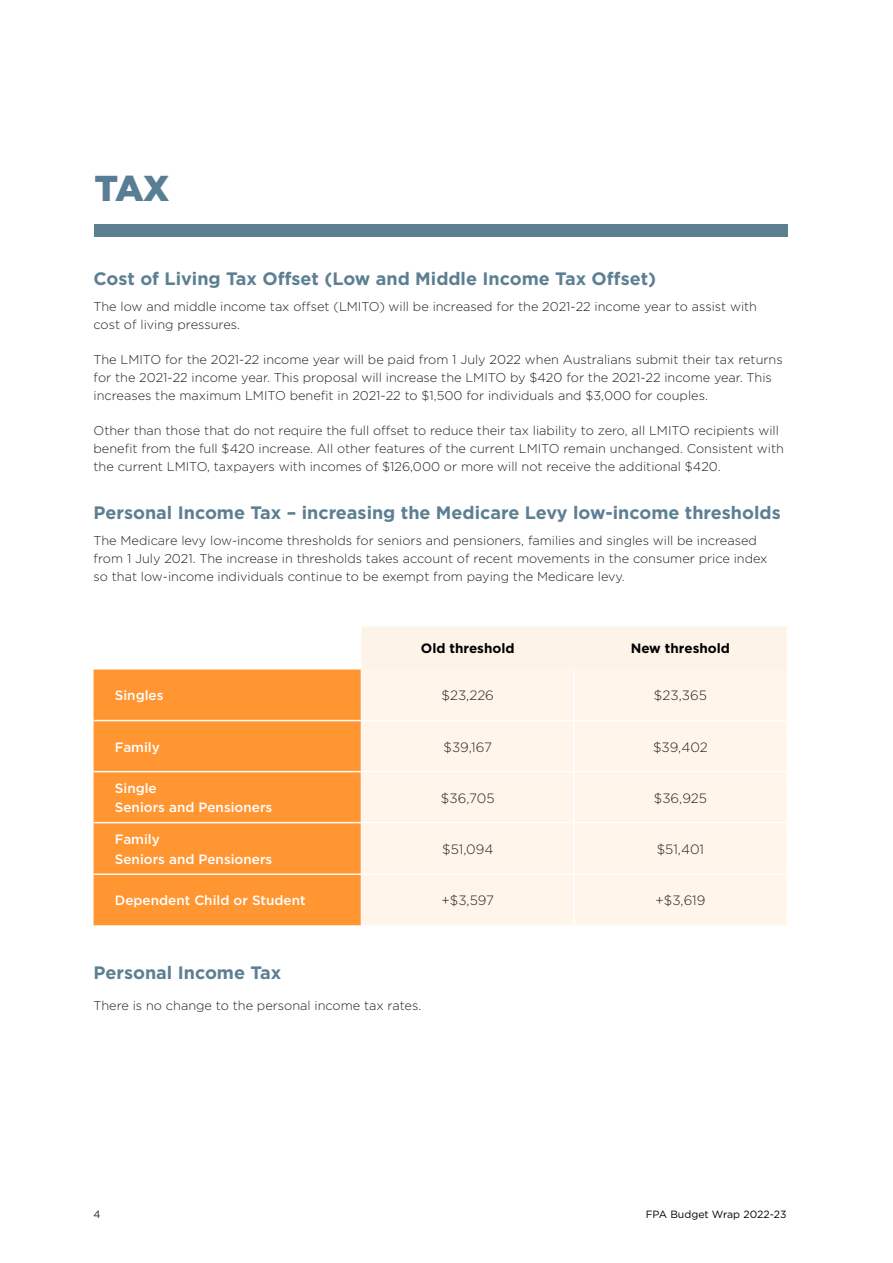
<style>
.page{position:relative;width:893px;height:1263px;background:#fff}
.page>*{position:absolute;margin:0;border:0;box-sizing:border-box;transform-origin:0 0}
.Main_Headings{font:900 36px "Gotham";color:#597d94}
._2022_subheading_-_b{font:700 18px "Gotham";color:#5c7f92}
.Body_Text{font:500 13.5px/19.5px "Gotham";color:#fff}
.Body_Text-2{font:300 13.5px "Gotham";color:#231f20}
.Body_Text-3{font:700 13.5px "Gotham";color:#000}
.Main_Headings-2{font:300 12.75px/18px "Gotham";color:#231f20}
.t1{font:10.5px "Gotham";color:#000}
.t2{font:10.5px "Gotham";color:#231f20}
</style>
<div class="page">
<div style="left:361px;top:626px;width:426px;height:43px;background:#fdf3e7"></div>
<div style="left:94px;top:669px;width:267px;height:256px;background:#ff9632"></div>
<div style="left:362px;top:669px;width:425px;height:256px;background:#fff5eb"></div>
<hr style="left:361px;top:669px;width:1px;height:51px;background:#fef9f3">
<hr style="left:94px;top:720px;width:268px;height:1px;background:#fef9f3">
<hr style="left:361px;top:721px;width:1px;height:50px;background:#fef9f3">
<hr style="left:94px;top:771px;width:268px;height:1px;background:#fef9f3">
<hr style="left:361px;top:772px;width:1px;height:50px;background:#fef9f3">
<hr style="left:94px;top:822px;width:268px;height:1px;background:#fef9f3">
<hr style="left:361px;top:823px;width:1px;height:50px;background:#fef9f3">
<hr style="left:94px;top:873px;width:268px;height:2px;background:#fef9f3">
<hr style="left:361px;top:875px;width:1px;height:50px;background:#fef9f3">
<hr style="left:573px;top:669px;width:2px;height:51px;background:#fff">
<hr style="left:362px;top:720px;width:212px;height:1px;background:#fff">
<hr style="left:574px;top:720px;width:213px;height:1px;background:#fff">
<hr style="left:573px;top:721px;width:2px;height:50px;background:#fff">
<hr style="left:362px;top:771px;width:212px;height:1px;background:#fff">
<hr style="left:574px;top:771px;width:213px;height:1px;background:#fff">
<hr style="left:573px;top:772px;width:2px;height:50px;background:#fff">
<hr style="left:362px;top:822px;width:212px;height:1px;background:#fff">
<hr style="left:574px;top:822px;width:213px;height:1px;background:#fff">
<hr style="left:573px;top:823px;width:2px;height:50px;background:#fff">
<hr style="left:362px;top:873px;width:212px;height:2px;background:#fff">
<hr style="left:574px;top:873px;width:213px;height:2px;background:#fff">
<hr style="left:573px;top:875px;width:2px;height:50px;background:#fff">
<div style="left:95px;top:224px;width:693px;height:13px;background:#5c7f92"></div>
<p class="Main_Headings" style="left:95px;top:163px;width:76px">TAX</p>
<p class="_2022_subheading_-_b" style="left:94px;top:267px;width:564px">Cost of Living Tax Offset (Low and Middle Income Tax Offset)</p>
<p class="Main_Headings-2" style="left:94px;top:297px;width:665px">The low and middle income tax offset (LMITO) will be increased for the 2021-22 income year to assist with cost of living pressures.</p>
<p class="Main_Headings-2" style="left:94px;top:350px;width:691px">The LMITO for the 2021-22 income year will be paid from 1 July 2022 when Australians submit their tax returns for the 2021-22 income year. This proposal will increase the LMITO by $420 for the 2021-22 income year. This increases the maximum LMITO benefit in 2021-22 to $1,500 for individuals and $3,000 for couples.</p>
<p class="Main_Headings-2" style="left:94px;top:422px;width:692px">Other than those that do not require the full offset to reduce their tax liability to zero, all LMITO recipients will benefit from the full $420 increase. All other features of the current LMITO remain unchanged. Consistent with the current LMITO, taxpayers with incomes of $126,000 or more will not receive the additional $420.</p>
<p class="_2022_subheading_-_b" style="left:94px;top:500px;width:689px">Personal Income Tax – increasing the Medicare Levy low-income thresholds</p>
<p class="Main_Headings-2" style="left:94px;top:531px;width:675px">The Medicare levy low-income thresholds for seniors and pensioners, families and singles will be increased from 1 July 2021. The increase in thresholds takes account of recent movements in the consumer price index so that low-income individuals continue to be exempt from paying the Medicare levy.</p>
<p class="Body_Text-3" style="left:421px;top:640px;width:95px">Old threshold</p>
<p class="Body_Text-3" style="left:631px;top:640px;width:101px">New threshold</p>
<p class="Body_Text" style="left:115px;top:686px;width:50px">Singles</p>
<p class="Body_Text-2" style="left:442px;top:687px;width:54px">$23,226</p>
<p class="Body_Text-2" style="left:654px;top:687px;width:54px">$23,365</p>
<p class="Body_Text" style="left:115px;top:737px;width:47px">Family</p>
<p class="Body_Text-2" style="left:444px;top:738px;width:50px">$39,167</p>
<p class="Body_Text-2" style="left:653px;top:738px;width:56px">$39,402</p>
<p class="Body_Text" style="left:115px;top:778px;width:159px">Single<br>Seniors and Pensioners</p>
<p class="Body_Text-2" style="left:441px;top:789px;width:55px">$36,705</p>
<p class="Body_Text-2" style="left:654px;top:789px;width:55px">$36,925</p>
<p class="Body_Text" style="left:115px;top:829px;width:159px">Family<br>Seniors and Pensioners</p>
<p class="Body_Text-2" style="left:442px;top:840px;width:53px">$51,094</p>
<p class="Body_Text-2" style="left:657px;top:840px;width:49px">$51,401</p>
<p class="Body_Text" style="left:115px;top:890px;width:192px">Dependent Child or Student</p>
<p class="Body_Text-2" style="left:441px;top:892px;width:54px">+$3,597</p>
<p class="Body_Text-2" style="left:655px;top:892px;width:51px">+$3,619</p>
<p class="_2022_subheading_-_b" style="left:94px;top:961px;width:189px">Personal Income Tax</p>
<p class="Main_Headings-2" style="left:94px;top:996px;width:329px">There is no change to the personal income tax rates.</p>
<p class="t2" style="left:94px;top:1208px;width:9px">4</p>
<p class="t1" style="left:646px;top:1208px;width:142px">FPA Budget Wrap 2022-23</p>
</div>
